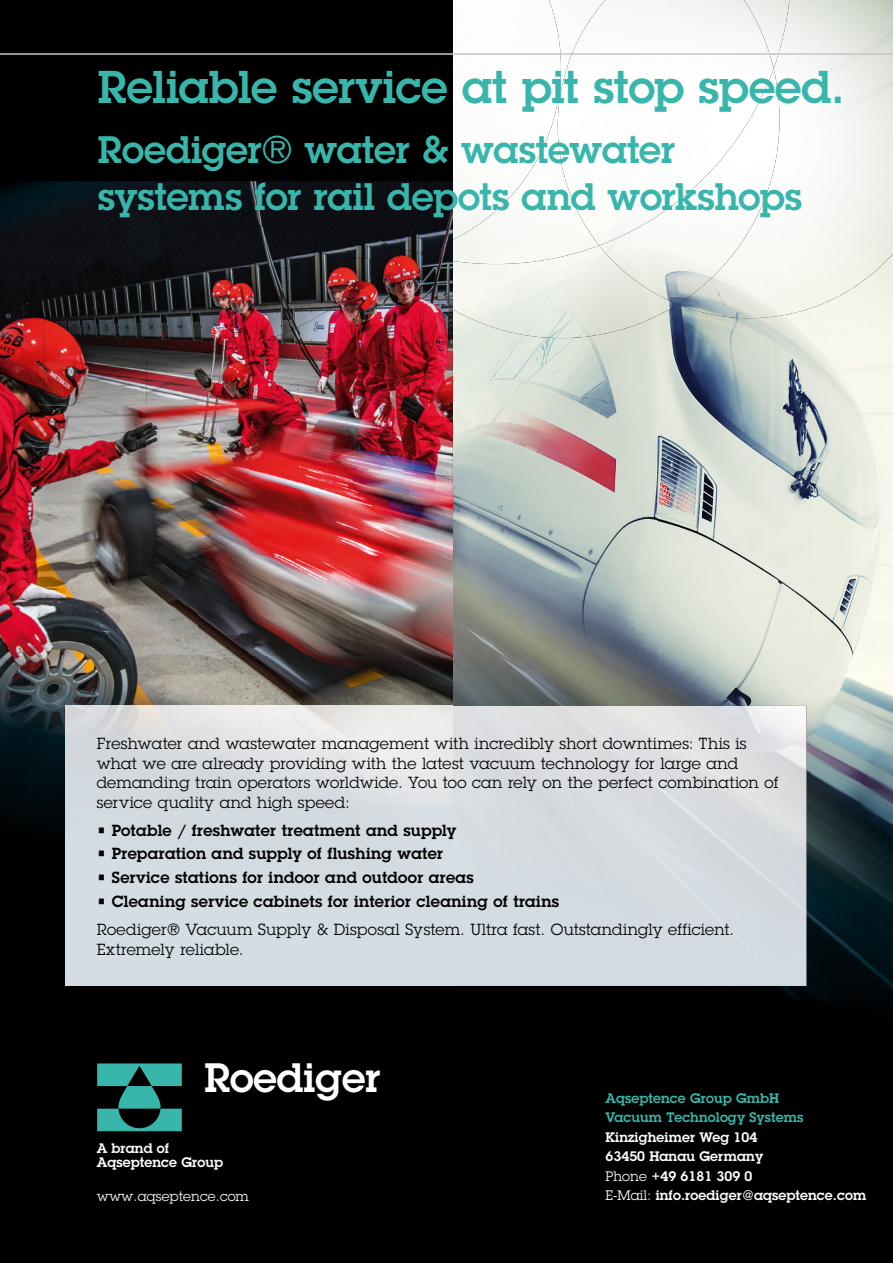
<style>
.page{position:relative;width:893px;height:1263px;background:#fff}
.page>*{position:absolute;margin:0;border:0;box-sizing:border-box;transform-origin:0 0}
.t1{font:600 45px "Lubalin Graph Std";color:#38b6ab}
.t2{font:600 40.2px "Lubalin Graph Std";color:#fff}
.t3{font:600 37.5px/47.4px "Lubalin Graph Std";letter-spacing:-.005em;color:#38b6ab}
.t4{font:15.75px/19.5px "Lubalin Graph Std";letter-spacing:.01em;color:#000}
.t5{font:600 15.75px "Lubalin Graph Std";letter-spacing:.02em;color:#000}
.t6{font:600 13.5px/19.5px "Lubalin Graph Std";letter-spacing:.01em;color:#fff}
.t7{font:600 13.5px/19.5px "Lubalin Graph Std";letter-spacing:.01em;color:#38b6ab}
.t8{font:13.5px "Lubalin Graph Std";letter-spacing:.01em;color:#fff}
.s1{font-weight:400}
</style>
<div class="page">
<img style="left:862px;top:318px;width:31px;height:704px">
<img style="left:657px;top:318px;width:50px;height:388px">
<img style="left:811px;top:318px;width:51px;height:704px">
<img style="left:453px;top:338px;width:204px;height:368px">
<img style="left:707px;top:318px;width:104px;height:409px">
<img style="left:759px;top:727px;width:52px;height:295px">
<div style="left:453px;top:986px;width:306px;height:36px;background:#000"></div>
<img style="left:678px;top:0;width:215px;height:318px">
<img style="left:774px;top:0;width:15px;height:69px">
<img style="left:453px;top:264px;width:225px;height:74px">
<div style="left:453px;top:240px;width:146px;height:24px;background:#f7f8f3"></div>
<img style="left:453px;top:0;width:105px;height:240px">
<img style="left:599px;top:69px;width:181px;height:235px">
<img style="left:558px;top:0;width:216px;height:245px">
<div style="left:0;top:805px;width:453px;height:217px;background:#000"></div>
<img style="left:212px;top:177px;width:50px;height:4px">
<div style="left:262px;top:0;width:80px;height:181px;background:#000"></div>
<div style="left:0;top:0;width:212px;height:181px;background:#000"></div>
<div style="left:177px;top:0;width:85px;height:177px;background:#000"></div>
<div style="left:202px;top:0;width:121px;height:149px;background:#000"></div>
<div style="left:342px;top:0;width:111px;height:181px;background:#000"></div>
<img style="left:0;top:351px;width:44px;height:155px">
<img style="left:300px;top:258px;width:102px;height:298px">
<img style="left:402px;top:310px;width:51px;height:396px">
<img style="left:44px;top:351px;width:102px;height:155px">
<img style="left:146px;top:354px;width:103px;height:152px">
<img style="left:249px;top:331px;width:51px;height:225px">
<img style="left:0;top:506px;width:249px;height:200px">
<img style="left:249px;top:556px;width:153px;height:150px">
<img style="left:0;top:706px;width:65px;height:99px">
<img style="left:0;top:181px;width:289px;height:86px">
<img style="left:289px;top:257px;width:99px;height:54px">
<img style="left:0;top:267px;width:141px;height:84px">
<img style="left:141px;top:267px;width:148px;height:87px">
<img style="left:289px;top:310px;width:39px;height:21px">
<img style="left:215px;top:181px;width:131px;height:76px">
<img style="left:346px;top:240px;width:44px;height:19px">
<div style="left:291px;top:181px;width:60px;height:59px;background:#0d0f14"></div>
<img style="left:106px;top:181px;width:95px;height:7px">
<img style="left:391px;top:258px;width:62px;height:52px">
<img style="left:416px;top:253px;width:37px;height:8px">
<img style="left:390px;top:253px;width:26px;height:5px">
<img style="left:378px;top:247px;width:19px;height:9px">
<img style="left:397px;top:181px;width:56px;height:72px">
<img style="left:351px;top:181px;width:83px;height:66px">
<img style="left:65px;top:706px;width:741px;height:280px">
<div style="left:0;top:1022px;width:893px;height:241px;background:#000"></div>
<svg style="left:97px;top:1063px;width:85px;height:68px"></svg>
<hr style="left:0;top:53px;width:893px;height:2px;background:#c7c5c6">
<h1 class="t1" style="left:98px;top:57px;width:748px">Reliable service at pit stop speed.</h1>
<h3 class="t3" style="left:98px;top:125px;width:706px">Roediger® water &amp; wastewater systems for rail depots and workshops</h3>
<p class="t4" style="left:97px;top:734px;width:683px">Freshwater and wastewater management with incredibly short downtimes: This is what we are already providing with the latest vacuum technology for large and demanding train operators worldwide. You too can rely on the perfect combination of service quality and high speed:</p>
<p class="t5" style="left:97px;top:820px;width:361px">• Potable / freshwater treatment and supply</p>
<p class="t5" style="left:97px;top:843px;width:348px">• Preparation and supply of flushing water</p>
<p class="t5" style="left:97px;top:867px;width:379px">• Service stations for indoor and outdoor areas</p>
<p class="t5" style="left:97px;top:891px;width:464px">• Cleaning service cabinets for interior cleaning of trains</p>
<p class="t4" style="left:97px;top:919px;width:639px">Roediger® Vacuum Supply &amp; Disposal System. Ultra fast. Outstandingly efficient.<br>Extremely reliable.</p>
<h2 class="t2" style="left:205px;top:1051px;width:177px">Roediger</h2>
<p class="t6" style="left:97px;top:1140px;width:128px;line-height:14.4px">A brand of<br>Aqseptence Group</p>
<p class="t8" style="left:97px;top:1188px;width:154px">www.aqseptence.com</p>
<p class="t7" style="left:605px;top:1088px;width:199px">Aqseptence Group GmbH<br>Vacuum Technology Systems</p>
<p class="t6" style="left:605px;top:1127px;width:262px">Kinzigheimer Weg 104<br>63450 Hanau Germany<br><span class="s1">Phone</span> +49 6181 309 0<br><span class="s1">E-Mail:</span> info.roediger@aqseptence.com</p>
</div>
